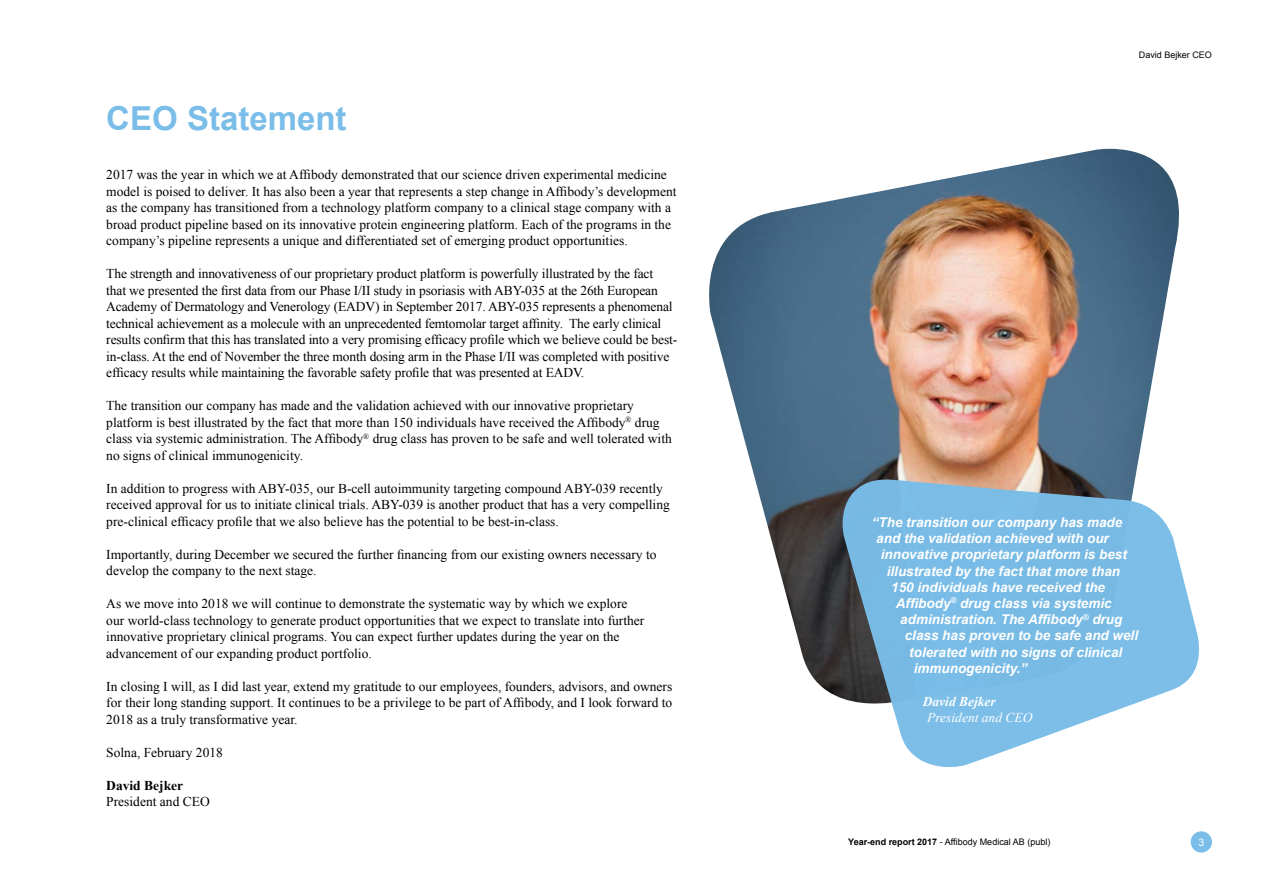
<style>
.page{position:relative;width:1263px;height:893px;background:#fff}
.page>*{position:absolute;margin:0;border:0;box-sizing:border-box;transform-origin:0 0}
.t1{font:700 33px "Arial";color:#79bde8}
.t2{font:13.5px/16.5px "Times New Roman";color:#000}
.t3{font:italic 700 13.5px "Arial";color:#fff}
.t4{font:italic 13.5px "Times New Roman";color:#fff}
.t5{font:700 13.5px "Times New Roman";color:#000}
.t6{font:italic 700 13.5px "Times New Roman";color:#fff}
.t7{font:10.5px "Arial";color:#fff}
.t8{font:9px "Arial";color:#000}
.s1{font-weight:700}
</style>
<div class="page">
<img style="left:709px;top:149px;width:470px;height:550px">
<svg style="left:842px;top:479px;width:357px;height:288px;fill:#7bbce7"></svg>
<div style="left:1191px;top:831px;width:21px;height:22px;background:#79bde8;border-radius:50%"></div>
<h1 class="t1" style="left:106px;top:97px;width:242px">CEO Statement</h1>
<p class="t2" style="left:106px;top:166px;width:572px">2017 was the year in which we at Affibody demonstrated that our science driven experimental medicine model is poised to deliver. It has also been a year that represents a step change in Affibody’s development as the company has transitioned from a technology platform company to a clinical stage company with a broad product pipeline based on its innovative protein engineering platform. Each of the programs in the company’s pipeline represents a unique and differentiated set of emerging product opportunities.</p>
<p class="t2" style="left:106px;top:265px;width:572px">The strength and innovativeness of our proprietary product platform is powerfully illustrated by the fact<br>that we presented the first data from our Phase I/II study in psoriasis with ABY-035 at the 26th European Academy of Dermatology and Venerology (EADV) in September 2017. ABY-035 represents a phenomenal technical achievement as a molecule with an unprecedented femtomolar target affinity. The early clinical results confirm that this has translated into a very promising efficacy profile which we believe could be best&shy;in-class. At the end of November the three month dosing arm in the Phase I/II was completed with positive efficacy results while maintaining the favorable safety profile that was presented at EADV.</p>
<p class="t2" style="left:106px;top:397px;width:567px">The transition our company has made and the validation achieved with our innovative proprietary platform is best illustrated by the fact that more than 150 individuals have received the Affibody<sup>®</sup> drug class via systemic administration. The Affibody<sup>®</sup> drug class has proven to be safe and well tolerated with no signs of clinical immunogenicity.</p>
<p class="t2" style="left:106px;top:480px;width:565px">In addition to progress with ABY-035, our B-cell autoimmunity targeting compound ABY-039 recently received approval for us to initiate clinical trials. ABY-039 is another product that has a very compelling pre-clinical efficacy profile that we also believe has the potential to be best-in-class.</p>
<p class="t2" style="left:106px;top:546px;width:552px">Importantly, during December we secured the further financing from our existing owners necessary to develop the company to the next stage.</p>
<p class="t2" style="left:106px;top:595px;width:540px">As we move into 2018 we will continue to demonstrate the systematic way by which we explore our world-class technology to generate product opportunities that we expect to translate into further innovative proprietary clinical programs. You can expect further updates during the year on the advancement of our expanding product portfolio.</p>
<p class="t2" style="left:106px;top:678px;width:568px;text-align:justify">In closing I will, as I did last year, extend my gratitude to our employees, founders, advisors, and owners for their long standing support. It continues to be a privilege to be part of Affibody, and I look forward to 2018 as a truly transformative year.</p>
<p class="t2" style="left:106px;top:744px;width:118px">Solna, February 2018</p>
<p class="t5" style="left:106px;top:776px;width:78px">David Bejker</p>
<p class="t2" style="left:106px;top:793px;width:105px">President and CEO</p>
<p class="t8" style="left:1139px;top:49px;width:75px">David Bejker CEO</p>
<p class="t3" style="left:872px;top:513px;width:252px">“The transition our company has made</p>
<p class="t3" style="left:876px;top:530px;width:234px">and the validation achieved with our</p>
<p class="t3" style="left:881px;top:546px;width:248px">innovative proprietary platform is best</p>
<p class="t3" style="left:887px;top:562px;width:235px">illustrated by the fact that more than</p>
<p class="t3" style="left:891px;top:578px;width:215px">150 individuals have received the</p>
<p class="t3" style="left:896px;top:594px;width:217px">Affibody<sup>®</sup> drug class via systemic</p>
<p class="t3" style="left:900px;top:611px;width:224px">administration. The Affibody<sup>®</sup> drug</p>
<p class="t3" style="left:905px;top:627px;width:235px">class has proven to be safe and well</p>
<p class="t3" style="left:909px;top:643px;width:215px">tolerated with no signs of clinical</p>
<p class="t3" style="left:914px;top:659px;width:115px">immunogenicity.”</p>
<p class="t6" style="left:923px;top:692px;width:75px">David Bejker</p>
<p class="t4" style="left:927px;top:708px;width:107px">President and CEO</p>
<p class="t8" style="left:848px;top:836px;width:204px"><span class="s1">Year-end report 2017</span> - Affibody Medical AB (publ)</p>
<p class="t7" style="left:1198px;top:835px;width:7px">3</p>
</div>
